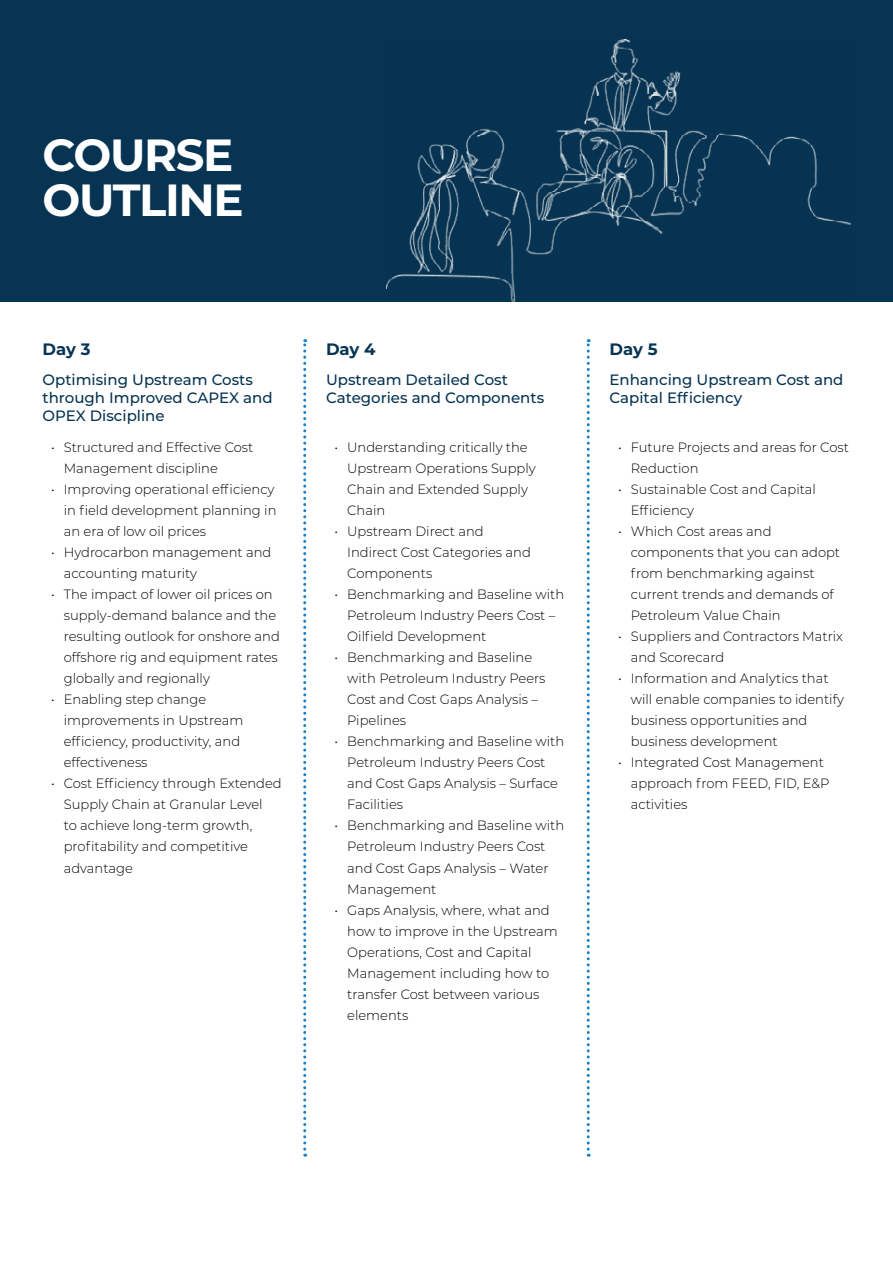
<style>
.page{position:relative;width:893px;height:1263px;background:#fff}
.page>*{position:absolute;margin:0;border:0;box-sizing:border-box;transform-origin:0 0}
.t1{font:700 45px/45px "Montserrat";letter-spacing:-.03em;color:#fff}
.t2{font:700 16.5px "Montserrat";letter-spacing:-.005em;color:#073453}
.t3{font:500 15px/18px "Montserrat";color:#073453}
.t4{font:300 13.5px/21px "Montserrat";color:#000}
</style>
<div class="page">
<div style="left:0;top:0;width:893px;height:302px;background:#073453"></div>
<img style="left:387px;top:39px;width:463px;height:263px">
<svg style="left:303px;top:339px;width:3px;height:818px"></svg>
<svg style="left:587px;top:339px;width:3px;height:818px"></svg>
<h1 class="t1" style="left:43px;top:130px;width:203px">COURSE<br>OUTLINE</h1>
<p class="t2" style="left:43px;top:337px;width:49px">Day 3</p>
<p class="t3" style="left:43px;top:370px;width:232px">Optimising Upstream Costs through Improved CAPEX and<br>OPEX Discipline</p>
<p class="t4" style="left:64px;top:437px;width:191px;text-indent:-13px">• Structured and Effective Cost<br>Management discipline</p>
<p class="t4" style="left:64px;top:479px;width:214px;text-indent:-13px">• Improving operational efficiency in field development planning in an era of low oil prices</p>
<p class="t4" style="left:64px;top:542px;width:209px;text-indent:-13px">• Hydrocarbon management and accounting maturity</p>
<p class="t4" style="left:64px;top:584px;width:218px;text-indent:-13px">• The impact of lower oil prices on supply-demand balance and the resulting outlook for onshore and offshore rig and equipment rates globally and regionally</p>
<p class="t4" style="left:64px;top:689px;width:181px;text-indent:-13px">• Enabling step change improvements in Upstream efficiency, productivity, and effectiveness</p>
<p class="t4" style="left:64px;top:773px;width:220px;text-indent:-13px">• Cost Efficiency through Extended<br>Supply Chain at Granular Level<br>to achieve long-term growth, profitability and competitive advantage</p>
<p class="t2" style="left:326px;top:337px;width:51px">Day 4</p>
<p class="t3" style="left:326px;top:370px;width:220px">Upstream Detailed Cost<br>Categories and Components</p>
<p class="t4" style="left:347px;top:437px;width:190px;text-indent:-13px">• Understanding critically the<br>Upstream Operations Supply<br>Chain and Extended Supply<br>Chain</p>
<p class="t4" style="left:347px;top:521px;width:185px;text-indent:-13px">• Upstream Direct and<br>Indirect Cost Categories and<br>Components</p>
<p class="t4" style="left:347px;top:584px;width:218px;text-indent:-13px">• Benchmarking and Baseline with<br>Petroleum Industry Peers Cost –<br>Oilfield Development</p>
<p class="t4" style="left:347px;top:647px;width:200px;text-indent:-13px">• Benchmarking and Baseline with Petroleum Industry Peers<br>Cost and Cost Gaps Analysis –<br>Pipelines</p>
<p class="t4" style="left:347px;top:731px;width:218px;text-indent:-13px">• Benchmarking and Baseline with<br>Petroleum Industry Peers Cost and Cost Gaps Analysis – Surface<br>Facilities</p>
<p class="t4" style="left:347px;top:815px;width:218px;text-indent:-13px">• Benchmarking and Baseline with<br>Petroleum Industry Peers Cost and Cost Gaps Analysis – Water<br>Management</p>
<p class="t4" style="left:347px;top:899px;width:212px;text-indent:-13px">• Gaps Analysis, where, what and how to improve in the Upstream<br>Operations, Cost and Capital<br>Management including how to transfer Cost between various elements</p>
<p class="t2" style="left:609px;top:337px;width:49px">Day 5</p>
<p class="t3" style="left:609px;top:370px;width:235px">Enhancing Upstream Cost and<br>Capital Efficiency</p>
<p class="t4" style="left:631px;top:437px;width:220px;text-indent:-13px">• Future Projects and areas for Cost<br>Reduction</p>
<p class="t4" style="left:631px;top:479px;width:187px;text-indent:-13px">• Sustainable Cost and Capital<br>Efficiency</p>
<p class="t4" style="left:631px;top:521px;width:211px;text-indent:-13px">• Which Cost areas and components that you can adopt from benchmarking against current trends and demands of<br>Petroleum Value Chain</p>
<p class="t4" style="left:631px;top:626px;width:214px;text-indent:-13px">• Suppliers and Contractors Matrix and Scorecard</p>
<p class="t4" style="left:631px;top:668px;width:215px;text-indent:-13px">• Information and Analytics that will enable companies to identify business opportunities and business development</p>
<p class="t4" style="left:631px;top:752px;width:200px;text-indent:-13px">• Integrated Cost Management approach from FEED, FID, E&amp;P activities</p>
</div>
